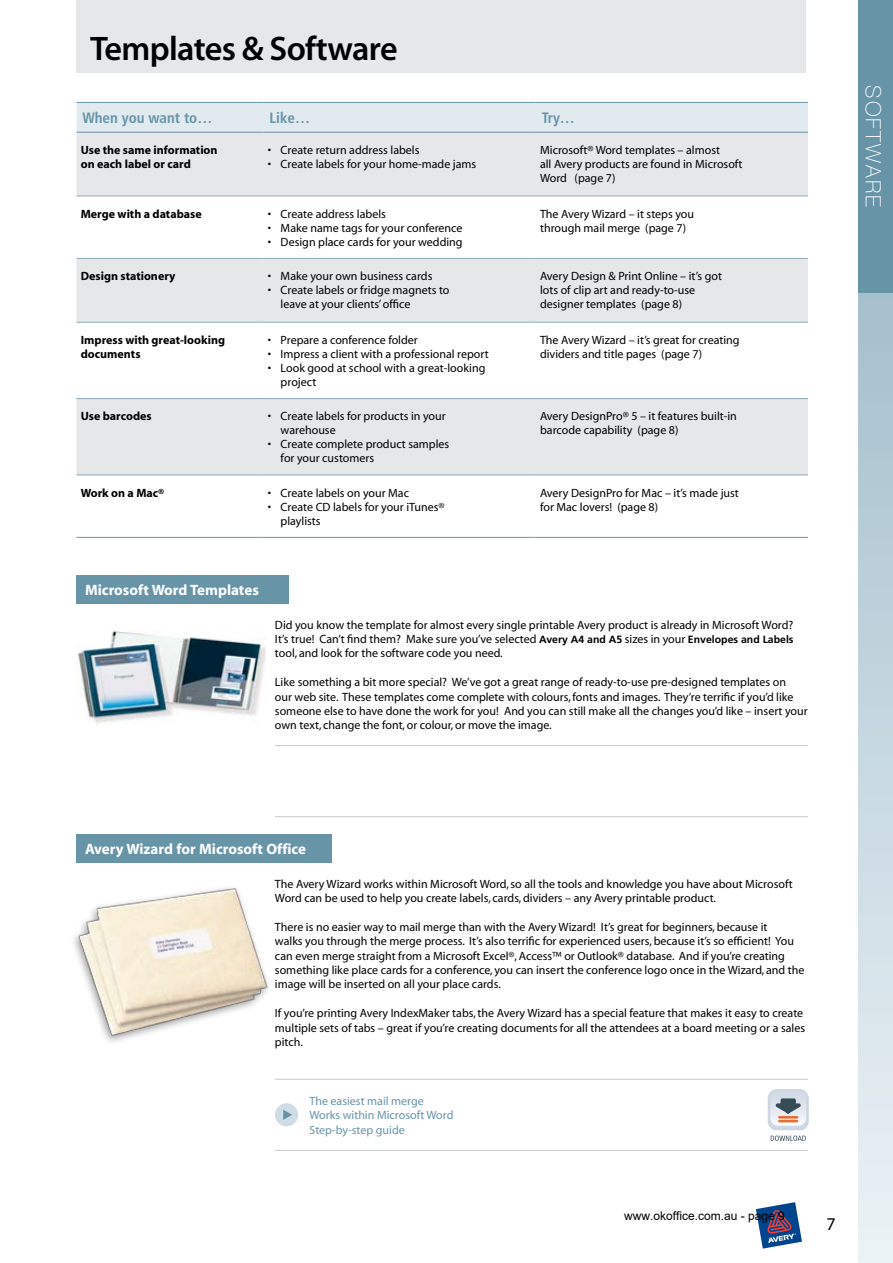
<style>
.page{position:relative;width:893px;height:1263px;background:#fff}
.page>*{position:absolute;margin:0;border:0;box-sizing:border-box;transform-origin:0 0}
.t1{font:600 34.2px "Myriad Pro";letter-spacing:-.02em;color:#000}
.t2{font:100 21.15px "Helvetica Neue East A";color:#fff}
.t3{font:18px "Myriad";color:#000}
.t4{font:700 15px "Myriad";color:#fff}
.t5{font:700 condensed 15px "Frutiger";color:#6894a8}
.t6{font:12px/14px "Myriad";color:#000}
.t7{font:700 12px/14px "Myriad";color:#000}
.t8{font:12px/14.4px "Myriad";color:#6894a8}
.t9{font:12px "Arial";color:#000}
.s1{font-family:"Frutiger";font-weight:700;font-size:10.5px}
</style>
<div class="page">
<div style="left:77px;top:0;width:729px;height:73px;background:#e6e7e8"></div>
<div style="left:77px;top:103px;width:731px;height:29px;background:#e0eaef"></div>
<svg style="left:77px;top:133px;width:731px;height:342px;fill:#e6e7e8"></svg>
<hr style="left:77px;top:102px;width:187px;height:1px;background:#6894a8">
<hr style="left:264px;top:102px;width:272px;height:1px;background:#6894a8">
<hr style="left:536px;top:102px;width:272px;height:1px;background:#6894a8">
<hr style="left:77px;top:132px;width:187px;height:1px;background:#6894a8">
<hr style="left:264px;top:132px;width:272px;height:1px;background:#6894a8">
<hr style="left:536px;top:132px;width:272px;height:1px;background:#6894a8">
<hr style="left:77px;top:196px;width:187px;height:1px;background:#88abbd">
<hr style="left:264px;top:196px;width:272px;height:1px;background:#88abbd">
<hr style="left:536px;top:196px;width:272px;height:1px;background:#88abbd">
<hr style="left:77px;top:258px;width:187px;height:1px;background:#88abbd">
<hr style="left:264px;top:258px;width:272px;height:1px;background:#88abbd">
<hr style="left:536px;top:258px;width:272px;height:1px;background:#88abbd">
<hr style="left:77px;top:322px;width:187px;height:1px;background:#88abbd">
<hr style="left:264px;top:322px;width:272px;height:1px;background:#88abbd">
<hr style="left:536px;top:322px;width:272px;height:1px;background:#88abbd">
<hr style="left:77px;top:398px;width:187px;height:1px;background:#88abbd">
<hr style="left:264px;top:398px;width:272px;height:1px;background:#88abbd">
<hr style="left:536px;top:398px;width:272px;height:1px;background:#88abbd">
<hr style="left:77px;top:475px;width:187px;height:1px;background:#88abbd">
<hr style="left:264px;top:475px;width:272px;height:1px;background:#88abbd">
<hr style="left:536px;top:475px;width:272px;height:1px;background:#88abbd">
<hr style="left:77px;top:537px;width:187px;height:1px;background:#6894a8">
<hr style="left:264px;top:537px;width:272px;height:1px;background:#6894a8">
<hr style="left:536px;top:537px;width:272px;height:1px;background:#6894a8">
<div style="left:77px;top:575px;width:212px;height:28px;background:#6894a8"></div>
<div style="left:77px;top:834px;width:255px;height:28px;background:#6894a8"></div>
<hr style="left:275px;top:745px;width:533px;height:1px;background:#c6c8ca">
<hr style="left:275px;top:816px;width:533px;height:1px;background:#c6c8ca">
<div style="left:768px;top:1090px;width:40px;height:40px;background:#ced7e4;border-radius:8px"></div>
<div style="left:768px;top:1089px;width:40px;height:41px;border:1px solid #cad4d9;border-radius:8px"></div>
<svg style="left:770px;top:1090px;width:36px;height:36px"></svg>
<svg style="left:771px;top:1135px;width:35px;height:6px"></svg>
<hr style="left:275px;top:1079px;width:533px;height:1px;background:#c6c8ca">
<hr style="left:275px;top:1150px;width:533px;height:1px;background:#c6c8ca">
<div style="left:275px;top:1103px;width:23px;height:23px;background:#cfdee6;border-radius:50%"></div>
<svg style="left:283px;top:1109px;width:9px;height:11px"></svg>
<img style="left:77px;top:630px;width:189px;height:93px">
<img style="left:74px;top:887px;width:194px;height:155px">
<svg style="left:756px;top:1202px;width:46px;height:46px"></svg>
<div style="left:859px;top:285px;width:34px;height:978px;background:linear-gradient(to bottom,#a5bfcc,#ecf3f6)"></div>
<div style="left:859px;top:0;width:34px;height:292px;background:#6894a8"></div>
<h1 class="t1" style="left:90px;top:27px;width:309px">Templates &amp; Software</h1>
<p class="t5" style="left:83px;top:109px;width:131px">When you want to…</p>
<p class="t5" style="left:270px;top:109px;width:42px">Like…</p>
<p class="t5" style="left:542px;top:109px;width:35px">Try…</p>
<p class="t7" style="left:81px;top:143px;width:138px">Use the same information on each label or card</p>
<p class="t6" style="left:268px;top:143px;width:153px">• Create return address labels</p>
<p class="t6" style="left:540px;top:143px;width:204px">Microsoft® Word templates – almost<br>all Avery products are found in Microsoft<br>Word (page 7)</p>
<p class="t6" style="left:268px;top:157px;width:210px">• Create labels for your home-made jams</p>
<p class="t7" style="left:81px;top:207px;width:122px">Merge with a database</p>
<p class="t6" style="left:268px;top:207px;width:119px">• Create address labels</p>
<p class="t6" style="left:268px;top:221px;width:196px">• Make name tags for your conference</p>
<p class="t6" style="left:268px;top:235px;width:196px">• Design place cards for your wedding</p>
<p class="t6" style="left:540px;top:207px;width:156px">The Avery Wizard – it steps you through mail merge (page 7)</p>
<p class="t7" style="left:81px;top:270px;width:96px">Design stationery</p>
<p class="t6" style="left:268px;top:270px;width:166px">• Make your own business cards</p>
<p class="t6" style="left:281px;top:284px;width:170px;text-indent:-13px">• Create labels or fridge magnets to leave at your clients’ office</p>
<p class="t6" style="left:540px;top:270px;width:183px">Avery Design &amp; Print Online – it’s got lots of clip art and ready-to-use designer templates (page 8)</p>
<p class="t7" style="left:81px;top:333px;width:146px">Impress with great-looking documents</p>
<p class="t6" style="left:268px;top:333px;width:151px">• Prepare a conference folder</p>
<p class="t6" style="left:268px;top:347px;width:222px">• Impress a client with a professional report</p>
<p class="t6" style="left:281px;top:361px;width:206px;text-indent:-13px">• Look good at school with a great-looking project</p>
<p class="t6" style="left:540px;top:334px;width:201px">The Avery Wizard – it’s great for creating dividers and title pages (page 7)</p>
<p class="t7" style="left:81px;top:410px;width:72px">Use barcodes</p>
<p class="t6" style="left:281px;top:410px;width:167px;text-indent:-13px">• Create labels for products in your warehouse</p>
<p class="t6" style="left:281px;top:438px;width:170px;text-indent:-13px">• Create complete product samples for your customers</p>
<p class="t6" style="left:540px;top:410px;width:198px">Avery DesignPro® 5 – it features built-in barcode capability (page 8)</p>
<p class="t7" style="left:81px;top:486px;width:85px">Work on a Mac®</p>
<p class="t6" style="left:268px;top:486px;width:143px">• Create labels on your Mac</p>
<p class="t6" style="left:281px;top:500px;width:166px;text-indent:-13px">• Create CD labels for your iTunes® playlists</p>
<p class="t6" style="left:540px;top:486px;width:200px">Avery DesignPro for Mac – it’s made just for Mac lovers! (page 8)</p>
<p class="t4" style="left:85px;top:582px;width:175px">Microsoft Word Templates</p>
<p class="t6" style="left:275px;top:618px;width:520px;line-height:14.4px;text-align:justify">Did you know the template for almost every single printable Avery product is already in Microsoft Word?<br>It’s true! Can’t find them? Make sure you’ve selected <span class="s1">Avery A4 and A5</span> sizes in your <span class="s1">Envelopes and Labels </span>tool, and look for the software code you need.</p>
<p class="t6" style="left:275px;top:675px;width:534px;line-height:14.4px">Like something a bit more special? We’ve got a great range of ready-to-use pre-designed templates on<br>our web site. These templates come complete with colours, fonts and images. They’re terrific if you’d like someone else to have done the work for you! And you can still make all the changes you’d like – insert your own text, change the font, or colour, or move the image.</p>
<h2 class="t2" style="left:885px;top:85px;width:118px;rotate:90deg">SO FTWARE</h2>
<p class="t4" style="left:85px;top:841px;width:223px">Avery Wizard for Microsoft Office</p>
<p class="t6" style="left:275px;top:877px;width:519px;line-height:14.4px">The Avery Wizard works within Microsoft Word, so all the tools and knowledge you have about Microsoft<br>Word can be used to help you create labels, cards, dividers – any Avery printable product.</p>
<p class="t6" style="left:275px;top:920px;width:531px;line-height:14.4px">There is no easier way to mail merge than with the Avery Wizard! It’s great for beginners, because it<br>walks you through the merge process. It’s also terrific for experienced users, because it’s so efficient! You can even merge straight from a Microsoft Excel®, Access™ or Outlook® database. And if you’re creating something like place cards for a conference, you can insert the conference logo once in the Wizard, and the image will be inserted on all your place cards.</p>
<p class="t6" style="left:275px;top:1006px;width:532px;line-height:14.4px">If you’re printing Avery IndexMaker tabs, the Avery Wizard has a special feature that makes it easy to create multiple sets of tabs – great if you’re creating documents for all the attendees at a board meeting or a sales pitch.</p>
<p class="t8" style="left:309px;top:1094px;width:145px">The easiest mail merge<br>Works within Microsoft Word<br>Step-by-step guide</p>
<p class="t9" style="left:624px;top:1207px;width:162px">www.okoffice.com.au - page 9</p>
<h3 class="t3" style="left:826px;top:1215px;width:11px">7</h3>
</div>
